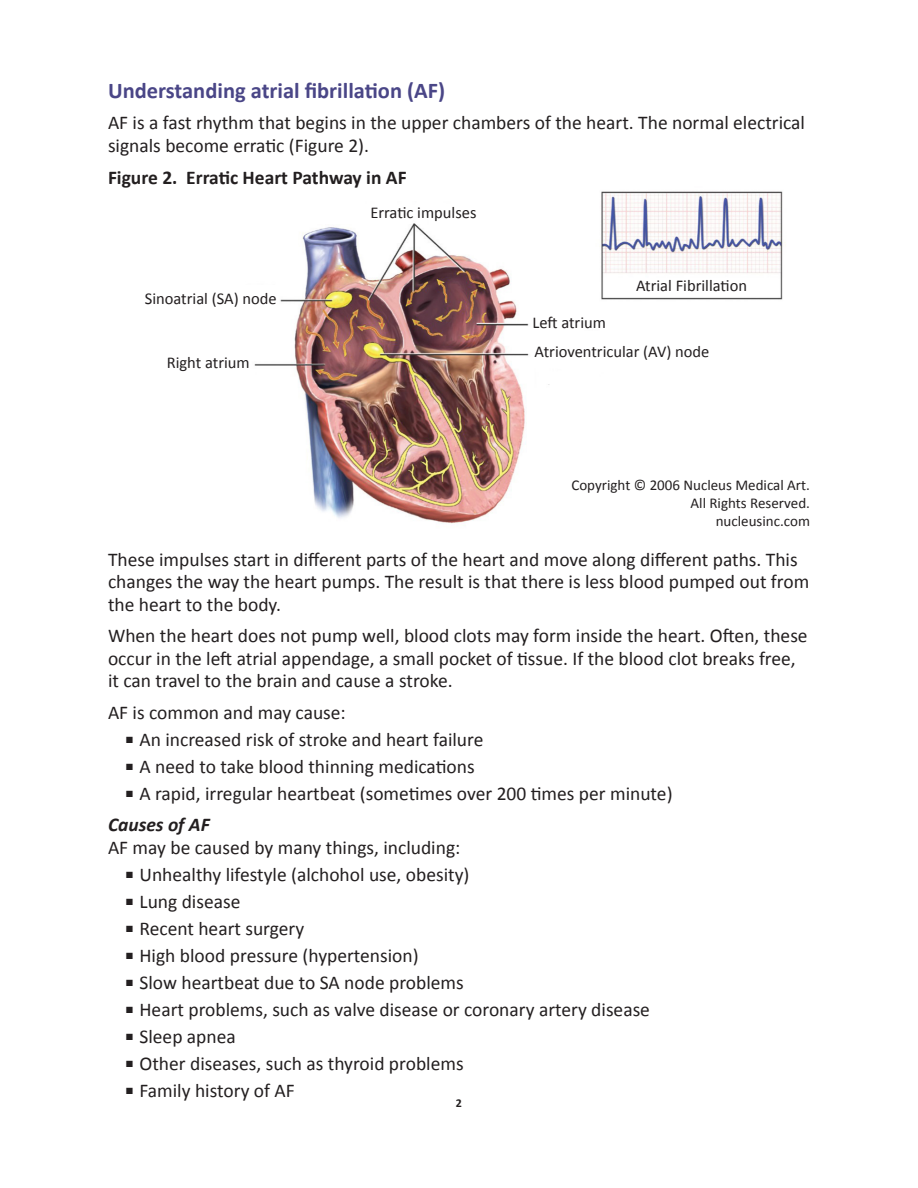
<style>
.page{position:relative;width:918px;height:1188px;background:#fff}
.page>*{position:absolute;margin:0;border:0;box-sizing:border-box;transform-origin:0 0}
.t1{font:700 22.5px "Calibri";color:#4a4687}
.text{font:19.5px/22.5px "Calibri";color:#231f20}
.t2{font:700 19.5px "Calibri";color:#231f20}
.secondaryheading{font:italic 700 19.5px "Calibri";color:#231f20}
.description{font:16.5px "Calibri";color:#231f20}
.t3{font:15px/18px "Calibri";color:#231f20;text-align:right}
.t4{font:700 12px "Calibri";color:#231f20}
</style>
<div class="page">
<img style="left:254px;top:191px;width:531px;height:333px">
<div style="left:605px;top:279px;width:173px;height:14px;background:#fff"></div>
<p class="t1" style="left:108px;top:76px;width:339px">Understanding atrial fibrillation (AF)</p>
<p class="text" style="left:108px;top:111px;width:699px">AF is a fast rhythm that begins in the upper chambers of the heart. The normal electrical signals become erratic (Figure 2).</p>
<p class="t2" style="left:108px;top:166px;width:300px">Figure 2. Erratic Heart Pathway in AF</p>
<p class="description" style="left:145px;top:289px;width:133px">Sinoatrial (SA) node</p>
<p class="description" style="left:167px;top:352px;width:84px">Right atrium</p>
<p class="description" style="left:370px;top:202px;width:108px">Erratic impulses</p>
<p class="description" style="left:532px;top:312px;width:75px">Left atrium</p>
<p class="description" style="left:636px;top:276px;width:113px">Atrial Fibrillation</p>
<p class="description" style="left:535px;top:341px;width:176px">Atrioventricular (AV) node</p>
<p class="t3" style="left:571px;top:475px;width:240px">Copyright © 2006 Nucleus Medical Art.<br>All Rights Reserved.</p>
<p class="t3" style="left:716px;top:511px;width:96px">nucleusinc.com</p>
<p class="text" style="left:108px;top:547px;width:703px">These impulses start in different parts of the heart and move along different paths. This changes the way the heart pumps. The result is that there is less blood pumped out from the heart to the body.</p>
<p class="text" style="left:108px;top:624px;width:701px">When the heart does not pump well, blood clots may form inside the heart. Often, these occur in the left atrial appendage, a small pocket of tissue. If the blood clot breaks free, it can travel to the brain and cause a stroke.</p>
<p class="text" style="left:108px;top:700px;width:239px">AF is common and may cause:</p>
<p class="text" style="left:126px;top:727px;width:359px">■ An increased risk of stroke and heart failure</p>
<p class="text" style="left:126px;top:754px;width:350px">■ A need to take blood thinning medications</p>
<p class="text" style="left:126px;top:781px;width:548px">■ A rapid, irregular heartbeat (sometimes over 200 times per minute)</p>
<p class="secondaryheading" style="left:108px;top:813px;width:103px">Causes of AF</p>
<p class="text" style="left:108px;top:835px;width:354px">AF may be caused by many things, including:</p>
<p class="text" style="left:126px;top:862px;width:345px">■ Unhealthy lifestyle (alchohol use, obesity)</p>
<p class="text" style="left:126px;top:889px;width:116px">■ Lung disease</p>
<p class="text" style="left:126px;top:916px;width:180px">■ Recent heart surgery</p>
<p class="text" style="left:126px;top:943px;width:294px">■ High blood pressure (hypertension)</p>
<p class="text" style="left:126px;top:970px;width:339px">■ Slow heartbeat due to SA node problems</p>
<p class="text" style="left:126px;top:997px;width:525px">■ Heart problems, such as valve disease or coronary artery disease</p>
<p class="text" style="left:126px;top:1024px;width:111px">■ Sleep apnea</p>
<p class="text" style="left:126px;top:1051px;width:339px">■ Other diseases, such as thyroid problems</p>
<p class="text" style="left:126px;top:1078px;width:170px">■ Family history of AF</p>
<p class="t4" style="left:456px;top:1096px;width:8px">2</p>
</div>
